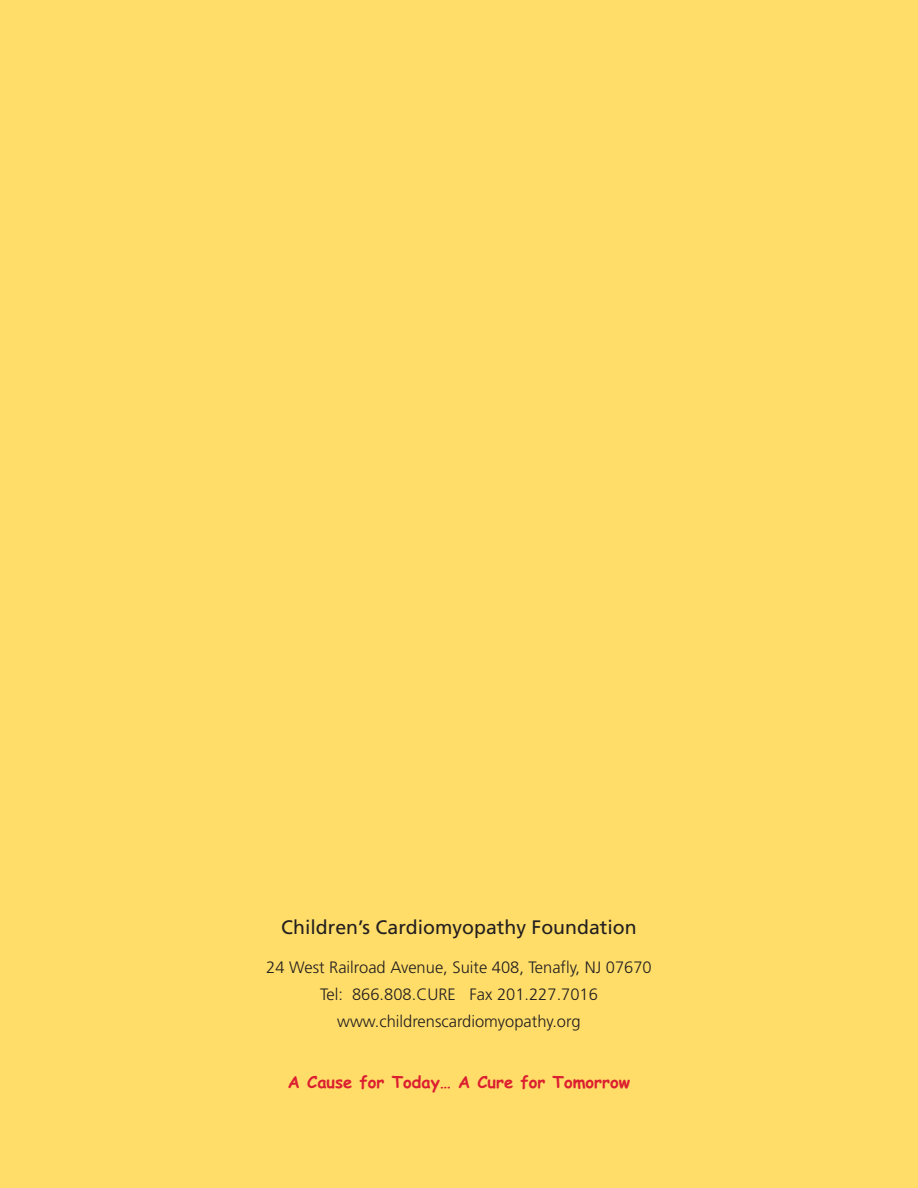
<style>
.page{position:relative;width:918px;height:1188px;background:#ffdd68}
.page>*{position:absolute;margin:0;border:0;box-sizing:border-box;transform-origin:0 0}
.t1{font:19.5px "Frutiger";color:#231f20}
.t2{font:300 16.5px "Frutiger";color:#231f20}
.t3{font:700 16.5px "Comic Sans MS";color:#db1e30}
</style>
<div class="page">
<p class="t1" style="left:281px;top:919px;width:357px">Children’s Cardiomyopathy Foundation</p>
<p class="t2" style="left:266px;top:960px;width:387px">24 West Railroad Avenue, Suite 408, Tenafly, NJ 07670</p>
<p class="t2" style="left:320px;top:987px;width:279px">Tel: 866.808.CURE Fax 201.227.7016</p>
<p class="t2" style="left:337px;top:1014px;width:245px">www.childrenscardiomyopathy.org</p>
<p class="t3" style="left:288px;top:1073px;width:344px">A Cause for Today… A Cure for Tomorrow</p>
</div>
